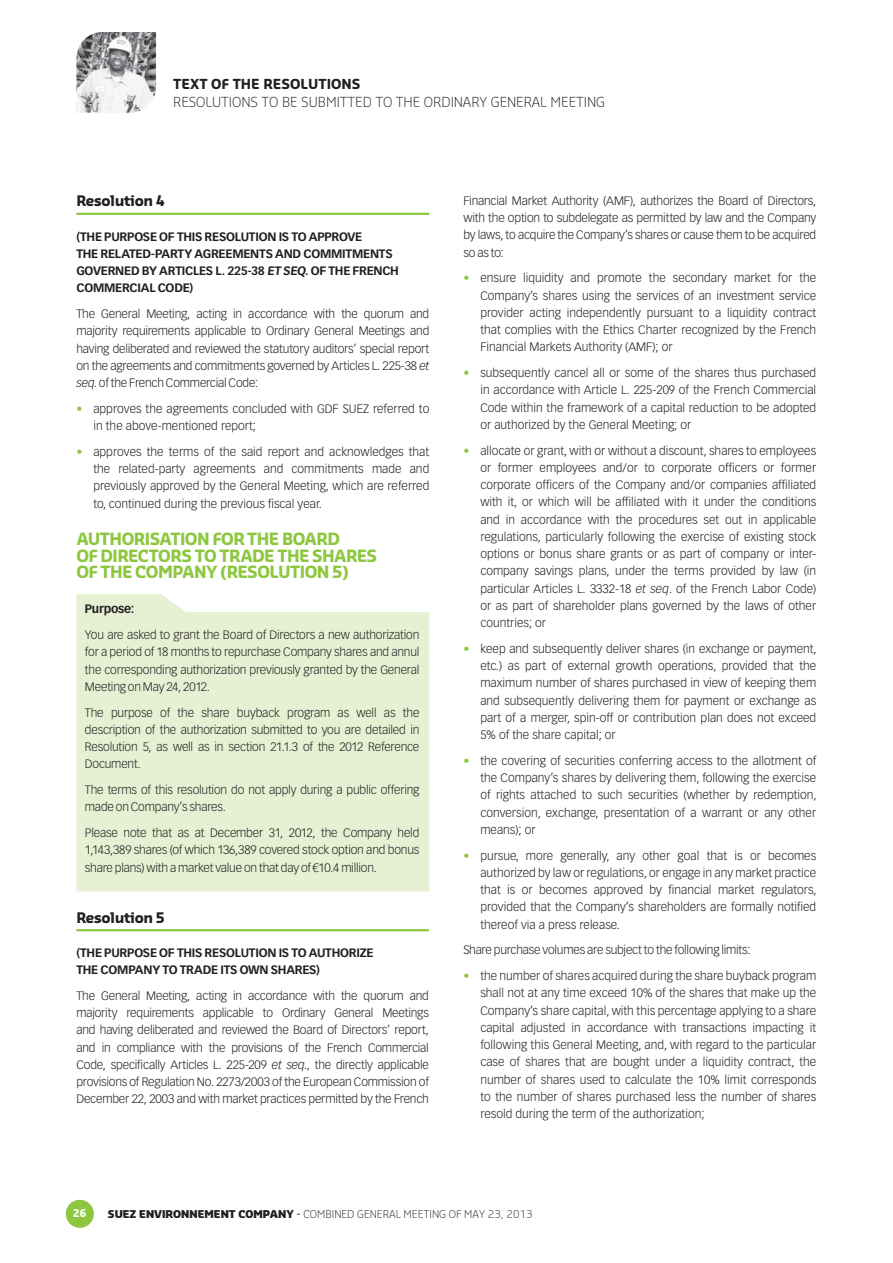
<style>
.page{position:relative;width:893px;height:1263px;background:#fff}
.page>*{position:absolute;margin:0;border:0;box-sizing:border-box;transform-origin:0 0}
.t1{font:700 16.5px/16.5px "Sansa";letter-spacing:-.03em;color:#8dc73f}
.t2{font:700 14.25px "Sansa";letter-spacing:-.02em;color:#231f20}
.t3{font:300 13.5px "Sansa";color:#231f20}
.t4{font:700 13.5px "Sansa";color:#231f20}
.t5{font:300 12px/17.2px "Vectora LT Std";color:#231f20;text-align:justify}
.t6{font:700 12px/17.2px "Vectora LT Std";letter-spacing:-.02em;color:#231f20}
.t7{font:300 12px "Vectora LT Std";letter-spacing:-.02em;color:#231f20}
.t8{font:300 10.5px "Sansa";color:#231f20}
.t9{font:700 10.5px "Sansa";color:#fff}
.s1{font-style:italic}
.s2{font-weight:700;color:#8dc73f}
.s3{font-weight:900}
.s4{font-weight:400}
</style>
<div class="page">
<div style="left:66px;top:1200px;width:28px;height:28px;background:#8dc73f;border-radius:50%"></div>
<hr style="left:76px;top:213px;width:353px;height:2px;background:#8dc73f">
<hr style="left:76px;top:929px;width:353px;height:2px;background:#8dc73f">
<div style="left:76px;top:594px;width:353px;height:297px;background:#e6f1d4"></div>
<img style="left:76px;top:32px;width:80px;height:81px">
<p class="t4" style="left:173px;top:79px;width:189px">TEXT OF THE RESOLUTIONS</p>
<p class="t3" style="left:173px;top:97px;width:433px">RESOLUTIONS TO BE SUBMITTED TO THE ORDINARY GENERAL MEETING</p>
<p class="t2" style="left:76px;top:196px;width:90px">Resolution 4</p>
<p class="t6" style="left:76px;top:228px;width:324px">(THE PURPOSE OF THIS RESOLUTION IS TO APPROVE<br>THE RELATED-PARTY AGREEMENTS AND COMMITMENTS GOVERNED BY ARTICLES L. 225-38 ET SEQ. OF THE FRENCH COMMERCIAL CODE)</p>
<p class="t5" style="left:76px;top:306px;width:354px">The General Meeting, acting in accordance with the quorum and majority requirements applicable to Ordinary General Meetings and having deliberated and reviewed the statutory auditors’ special report on the agreements and commitments governed by Articles L. 225-38 <span class="s1">et seq</span>. of the French Commercial Code:</p>
<p class="t5" style="left:93px;top:401px;width:337px;text-indent:-17px"><span class="s2">•</span> approves the agreements concluded with GDF SUEZ referred to in the above-mentioned report;</p>
<p class="t5" style="left:93px;top:444px;width:337px;text-indent:-17px"><span class="s2">•</span> approves the terms of the said report and acknowledges that the related-party agreements and commitments made and previously approved by the General Meeting, which are referred to, continued during the previous fiscal year.</p>
<h1 class="t1" style="left:76px;top:532px;width:302px">AUTHORISATION FOR THE BOARD<br>OF DIRECTORS TO TRADE THE SHARES<br>OF THE COMPANY (RESOLUTION 5)</h1>
<p class="t6" style="left:85px;top:601px;width:51px">Purpose:</p>
<p class="t5" style="left:85px;top:627px;width:336px">You are asked to grant the Board of Directors a new authorization for a period of 18 months to repurchase Company shares and annul the corresponding authorization previously granted by the General Meeting on May 24, 2012.</p>
<p class="t5" style="left:85px;top:704px;width:336px">The purpose of the share buyback program as well as the description of the authorization submitted to you are detailed in Resolution 5, as well as in section 21.1.3 of the 2012 Reference Document.</p>
<p class="t5" style="left:85px;top:782px;width:336px">The terms of this resolution do not apply during a public offering made on Company’s shares.</p>
<p class="t5" style="left:85px;top:825px;width:336px">Please note that as at December 31, 2012, the Company held 1,143,389 shares (of which 136,389 covered stock option and bonus share plans) with a market value on that day of €10.4 million.</p>
<p class="t2" style="left:76px;top:912px;width:90px">Resolution 5</p>
<p class="t6" style="left:76px;top:945px;width:299px">(THE PURPOSE OF THIS RESOLUTION IS TO AUTHORIZE<br>THE COMPANY TO TRADE ITS OWN SHARES)</p>
<p class="t5" style="left:76px;top:988px;width:354px">The General Meeting, acting in accordance with the quorum and majority requirements applicable to Ordinary General Meetings and having deliberated and reviewed the Board of Directors’ report, and in compliance with the provisions of the French Commercial Code, specifically Articles L. 225-209 <span class="s1">et seq.</span>, the directly applicable provisions of Regulation No. 2273/2003 of the European Commission of December 22, 2003 and with market practices permitted by the French</p>
<p class="t5" style="left:463px;top:193px;width:354px">Financial Market Authority (AMF), authorizes the Board of Directors, with the option to subdelegate as permitted by law and the Company by laws, to acquire the Company’s shares or cause them to be acquired so as to:</p>
<p class="t5" style="left:480px;top:270px;width:337px;text-indent:-17px"><span class="s2">•</span> ensure liquidity and promote the secondary market for the Company’s shares using the services of an investment service provider acting independently pursuant to a liquidity contract that complies with the Ethics Charter recognized by the French Financial Markets Authority (AMF); or</p>
<p class="t5" style="left:480px;top:365px;width:337px;text-indent:-17px"><span class="s2">•</span> subsequently cancel all or some of the shares thus purchased in accordance with Article L. 225-209 of the French Commercial Code within the framework of a capital reduction to be adopted or authorized by the General Meeting; or</p>
<p class="t5" style="left:480px;top:442px;width:337px;text-indent:-17px"><span class="s2">•</span> allocate or grant, with or without a discount, shares to employees or former employees and/or to corporate officers or former corporate officers of the Company and/or companies affiliated with it, or which will be affiliated with it under the conditions and in accordance with the procedures set out in applicable regulations, particularly following the exercise of existing stock options or bonus share grants or as part of company or inter&shy;company savings plans, under the terms provided by law (in particular Articles L. 3332-18 <span class="s1">et seq</span>. of the French Labor Code) or as part of shareholder plans governed by the laws of other countries; or</p>
<p class="t5" style="left:480px;top:641px;width:338px;text-indent:-17px"><span class="s2">•</span> keep and subsequently deliver shares (in exchange or payment, etc.) as part of external growth operations, provided that the maximum number of shares purchased in view of keeping them and subsequently delivering them for payment or exchange as part of a merger, spin-off or contribution plan does not exceed 5% of the share capital; or</p>
<p class="t5" style="left:480px;top:753px;width:338px;text-indent:-17px"><span class="s2">•</span> the covering of securities conferring access to the allotment of the Company’s shares by delivering them, following the exercise of rights attached to such securities (whether by redemption, conversion, exchange, presentation of a warrant or any other means); or</p>
<p class="t5" style="left:480px;top:847px;width:338px;text-indent:-17px"><span class="s2">•</span> pursue, more generally, any other goal that is or becomes authorized by law or regulations, or engage in any market practice that is or becomes approved by financial market regulators, provided that the Company’s shareholders are formally notified thereof via a press release.</p>
<p class="t7" style="left:463px;top:945px;width:289px">Share purchase volumes are subject to the following limits:</p>
<p class="t5" style="left:480px;top:968px;width:337px;text-indent:-17px"><span class="s2">•</span> the number of shares acquired during the share buyback program shall not at any time exceed 10% of the shares that make up the Company’s share capital, with this percentage applying to a share capital adjusted in accordance with transactions impacting it following this General Meeting, and, with regard to the particular case of shares that are bought under a liquidity contract, the number of shares used to calculate the 10% limit corresponds to the number of shares purchased less the number of shares resold during the term of the authorization;</p>
<p class="t9" style="left:73px;top:1210px;width:15px">26</p>
<p class="t8" style="left:108px;top:1210px;width:426px"><span class="s3">SUEZ ENVIRONNEMENT COMPANY</span> <span class="s4">-</span> COMBINED GENERAL MEETING OF MAY 23, 2013</p>
</div>
